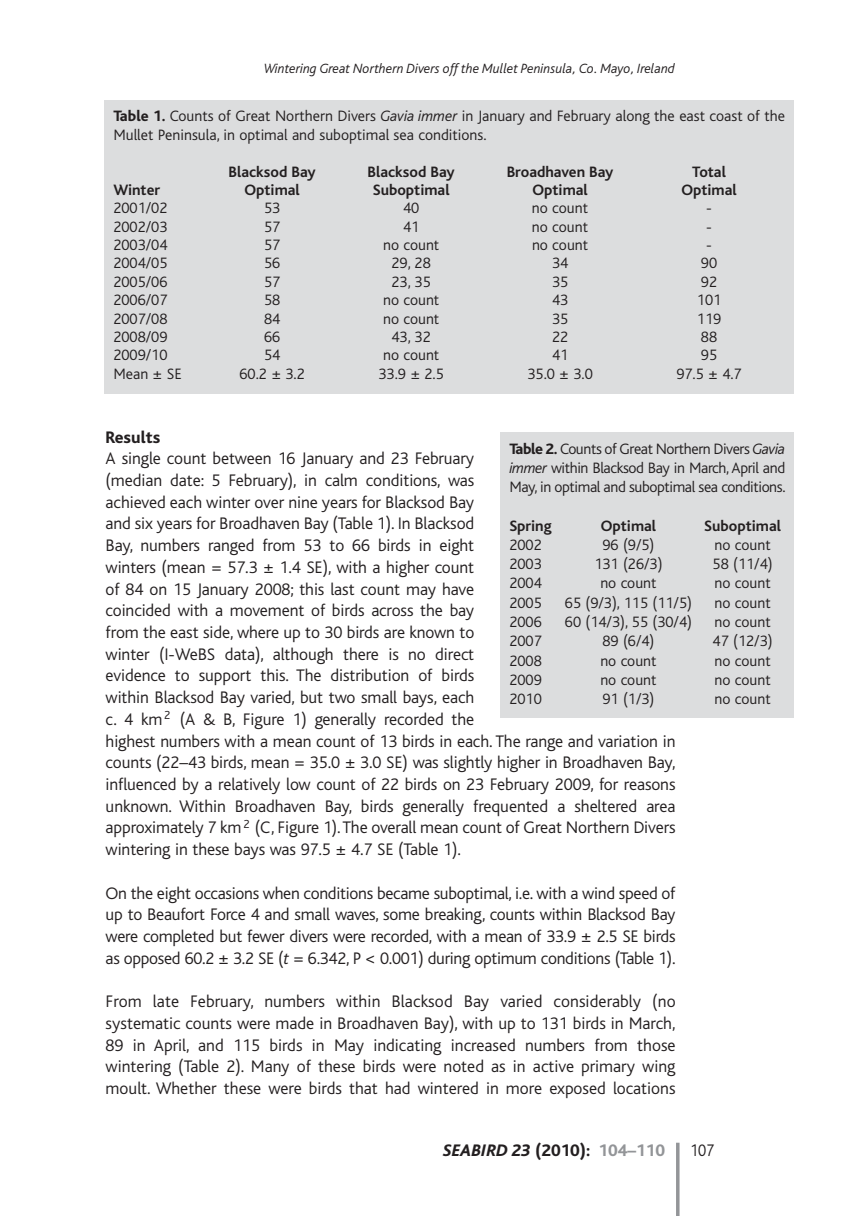
<style>
.page{position:relative;width:844px;height:1216px;background:#fff}
.page>*{position:absolute;margin:0;border:0;box-sizing:border-box;transform-origin:0 0}
.t1{font:300 17.5px/21.7px "Bliss";letter-spacing:-.005em;color:#231f20;text-align:justify}
.t2{font:italic 800 17.5px "Bliss";color:#231f20}
.t3{font:800 17.5px "Bliss";color:#231f20}
.t4{font:300 17.5px "Bliss";letter-spacing:-.005em;color:#231f20;scale:.9 1}
.t5{font:300 15.75px/19.2px "Bliss";color:#231f20}
.t6{font:700 15.75px "Bliss";color:#231f20}
.t7{font:italic 300 14px "Bliss";color:#231f20}
.s1{font-weight:800}
.s2{font-style:italic}
.s3{font-style:normal}
.s4{font-style:normal;color:#939598}
</style>
<div class="page">
<hr style="left:676px;top:1142px;width:3px;height:73px;background:#939598">
<div style="left:105px;top:100px;width:688px;height:294px;background:#dcddde"></div>
<div style="left:500px;top:432px;width:293px;height:285px;background:#dcddde"></div>
<p class="t7" style="left:264px;top:63px;width:412px">Wintering Great Northern Divers off the Mullet Peninsula, Co. Mayo, Ireland</p>
<p class="t5" style="left:113px;top:107px;width:673px;line-height:18.4px"><span class="s1">Table 1.</span> Counts of Great Northern Divers <span class="s2">Gavia immer</span> in January and February along the east coast of the<br>Mullet Peninsula, in optimal and suboptimal sea conditions.</p>
<p class="t6" style="left:228px;top:165px;width:89px">Blacksod Bay</p>
<p class="t6" style="left:367px;top:165px;width:89px">Blacksod Bay</p>
<p class="t6" style="left:506px;top:165px;width:108px">Broadhaven Bay</p>
<p class="t6" style="left:692px;top:165px;width:35px">Total</p>
<p class="t6" style="left:113px;top:184px;width:48px">Winter</p>
<p class="t6" style="left:244px;top:184px;width:57px">Optimal</p>
<p class="t6" style="left:373px;top:184px;width:78px">Suboptimal</p>
<p class="t6" style="left:532px;top:184px;width:57px">Optimal</p>
<p class="t6" style="left:681px;top:184px;width:57px">Optimal</p>
<p class="t5" style="left:113px;top:199px;width:56px">2001/02</p>
<p class="t5" style="left:264px;top:199px;width:18px">53</p>
<p class="t5" style="left:403px;top:199px;width:18px">40</p>
<p class="t5" style="left:532px;top:199px;width:58px">no count</p>
<p class="t5" style="left:706px;top:199px;width:7px">-</p>
<p class="t5" style="left:113px;top:217px;width:56px">2002/03</p>
<p class="t5" style="left:264px;top:217px;width:18px">57</p>
<p class="t5" style="left:403px;top:217px;width:18px">41</p>
<p class="t5" style="left:532px;top:217px;width:58px">no count</p>
<p class="t5" style="left:706px;top:217px;width:7px">-</p>
<p class="t5" style="left:113px;top:236px;width:56px">2003/04</p>
<p class="t5" style="left:264px;top:236px;width:18px">57</p>
<p class="t5" style="left:383px;top:236px;width:58px">no count</p>
<p class="t5" style="left:532px;top:236px;width:58px">no count</p>
<p class="t5" style="left:706px;top:236px;width:7px">-</p>
<p class="t5" style="left:113px;top:254px;width:56px">2004/05</p>
<p class="t5" style="left:264px;top:254px;width:18px">56</p>
<p class="t5" style="left:391px;top:254px;width:41px">29, 28</p>
<p class="t5" style="left:552px;top:254px;width:18px">34</p>
<p class="t5" style="left:700px;top:254px;width:18px">90</p>
<p class="t5" style="left:113px;top:272px;width:56px">2005/06</p>
<p class="t5" style="left:264px;top:272px;width:18px">57</p>
<p class="t5" style="left:391px;top:272px;width:41px">23, 35</p>
<p class="t5" style="left:552px;top:272px;width:18px">35</p>
<p class="t5" style="left:700px;top:272px;width:18px">92</p>
<p class="t5" style="left:113px;top:291px;width:56px">2006/07</p>
<p class="t5" style="left:264px;top:291px;width:18px">58</p>
<p class="t5" style="left:383px;top:291px;width:58px">no count</p>
<p class="t5" style="left:552px;top:291px;width:18px">43</p>
<p class="t5" style="left:696px;top:291px;width:26px">101</p>
<p class="t5" style="left:113px;top:309px;width:56px">2007/08</p>
<p class="t5" style="left:264px;top:309px;width:18px">84</p>
<p class="t5" style="left:383px;top:309px;width:58px">no count</p>
<p class="t5" style="left:552px;top:309px;width:18px">35</p>
<p class="t5" style="left:696px;top:309px;width:26px">119</p>
<p class="t5" style="left:113px;top:328px;width:56px">2008/09</p>
<p class="t5" style="left:264px;top:328px;width:18px">66</p>
<p class="t5" style="left:391px;top:328px;width:41px">43, 32</p>
<p class="t5" style="left:552px;top:328px;width:18px">22</p>
<p class="t5" style="left:700px;top:328px;width:18px">88</p>
<p class="t5" style="left:113px;top:346px;width:56px">2009/10</p>
<p class="t5" style="left:264px;top:346px;width:18px">54</p>
<p class="t5" style="left:383px;top:346px;width:58px">no count</p>
<p class="t5" style="left:552px;top:346px;width:18px">41</p>
<p class="t5" style="left:700px;top:346px;width:18px">95</p>
<p class="t5" style="left:113px;top:364px;width:70px">Mean ± SE</p>
<p class="t5" style="left:239px;top:364px;width:67px">60.2 ± 3.2</p>
<p class="t5" style="left:378px;top:364px;width:67px">33.9 ± 2.5</p>
<p class="t5" style="left:527px;top:364px;width:67px">35.0 ± 3.0</p>
<p class="t5" style="left:676px;top:364px;width:67px">97.5 ± 4.7</p>
<p class="t3" style="left:106px;top:430px;width:56px">Results</p>
<p class="t1" style="left:106px;top:448px;width:571px;text-align:left">A single count between 16 January and 23 February<br>(median date: 5 February), in calm conditions, was<br>achieved each winter over nine years for Blacksod Bay<br>and six years for Broadhaven Bay (Table 1). In Blacksod<br>Bay, numbers ranged from 53 to 66 birds in eight<br>winters (mean = 57.3 ± 1.4 SE), with a higher count<br>of 84 on 15 January 2008; this last count may have<br>coincided with a movement of birds across the bay<br>from the east side, where up to 30 birds are known to<br>winter (I-WeBS data), although there is no direct<br>evidence to support this. The distribution of birds<br>within Blacksod Bay varied, but two small bays, each<br>c. 4 km<sup>2</sup> (A &amp; B, Figure 1) generally recorded the<br>highest numbers with a mean count of 13 birds in each. The range and variation in counts (22–43 birds, mean = 35.0 ± 3.0 SE) was slightly higher in Broadhaven Bay, influenced by a relatively low count of 22 birds on 23 February 2009, for reasons unknown. Within Broadhaven Bay, birds generally frequented a sheltered area approximately 7 km<sup>2</sup> (C, Figure 1). The overall mean count of Great Northern Divers wintering in these bays was 97.5 ± 4.7 SE (Table 1).</p>
<p class="t1" style="left:106px;top:882px;width:571px">On the eight occasions when conditions became suboptimal, i.e. with a wind speed of up to Beaufort Force 4 and small waves, some breaking, counts within Blacksod Bay were completed but fewer divers were recorded, with a mean of 33.9 ± 2.5 SE birds as opposed 60.2 ± 3.2 SE (<span class="s2">t</span> = 6.342, P &lt; 0.001) during optimum conditions (Table 1).</p>
<p class="t1" style="left:106px;top:991px;width:571px">From late February, numbers within Blacksod Bay varied considerably (no systematic counts were made in Broadhaven Bay), with up to 131 birds in March, 89 in April, and 115 birds in May indicating increased numbers from those wintering (Table 2). Many of these birds were noted as in active primary wing moult. Whether these were birds that had wintered in more exposed locations</p>
<p class="t5" style="left:509px;top:439px;width:277px;text-align:justify"><span class="s1">Table 2.</span> Counts of Great Northern Divers <span class="s2">Gavia immer</span> within Blacksod Bay in March, April and May, in optimal and suboptimal sea conditions.</p>
<p class="t6" style="left:509px;top:519px;width:44px">Spring</p>
<p class="t6" style="left:600px;top:519px;width:57px">Optimal</p>
<p class="t6" style="left:704px;top:519px;width:78px">Suboptimal</p>
<p class="t5" style="left:509px;top:535px;width:34px">2002</p>
<p class="t5" style="left:602px;top:535px;width:53px">96 (9/5)</p>
<p class="t5" style="left:714px;top:535px;width:58px">no count</p>
<p class="t5" style="left:509px;top:555px;width:34px">2003</p>
<p class="t5" style="left:594px;top:555px;width:70px">131 (26/3)</p>
<p class="t5" style="left:712px;top:555px;width:62px">58 (11/4)</p>
<p class="t5" style="left:509px;top:574px;width:34px">2004</p>
<p class="t5" style="left:600px;top:574px;width:58px">no count</p>
<p class="t5" style="left:714px;top:574px;width:58px">no count</p>
<p class="t5" style="left:509px;top:593px;width:34px">2005</p>
<p class="t5" style="left:564px;top:593px;width:129px">65 (9/3), 115 (11/5)</p>
<p class="t5" style="left:714px;top:593px;width:58px">no count</p>
<p class="t5" style="left:509px;top:612px;width:34px">2006</p>
<p class="t5" style="left:564px;top:612px;width:129px">60 (14/3), 55 (30/4)</p>
<p class="t5" style="left:714px;top:612px;width:58px">no count</p>
<p class="t5" style="left:509px;top:632px;width:34px">2007</p>
<p class="t5" style="left:602px;top:632px;width:53px">89 (6/4)</p>
<p class="t5" style="left:712px;top:632px;width:62px">47 (12/3)</p>
<p class="t5" style="left:509px;top:651px;width:34px">2008</p>
<p class="t5" style="left:600px;top:651px;width:58px">no count</p>
<p class="t5" style="left:714px;top:651px;width:58px">no count</p>
<p class="t5" style="left:509px;top:670px;width:34px">2009</p>
<p class="t5" style="left:600px;top:670px;width:58px">no count</p>
<p class="t5" style="left:714px;top:670px;width:58px">no count</p>
<p class="t5" style="left:509px;top:689px;width:34px">2010</p>
<p class="t5" style="left:602px;top:689px;width:53px">91 (1/3)</p>
<p class="t5" style="left:714px;top:689px;width:58px">no count</p>
<p class="t2" style="left:443px;top:1144px;width:224px">SEABIRD 23 <span class="s3">(2010):</span> <span class="s4">104–110</span></p>
<p class="t4" style="left:690px;top:1141px;width:29px">107</p>
</div>
